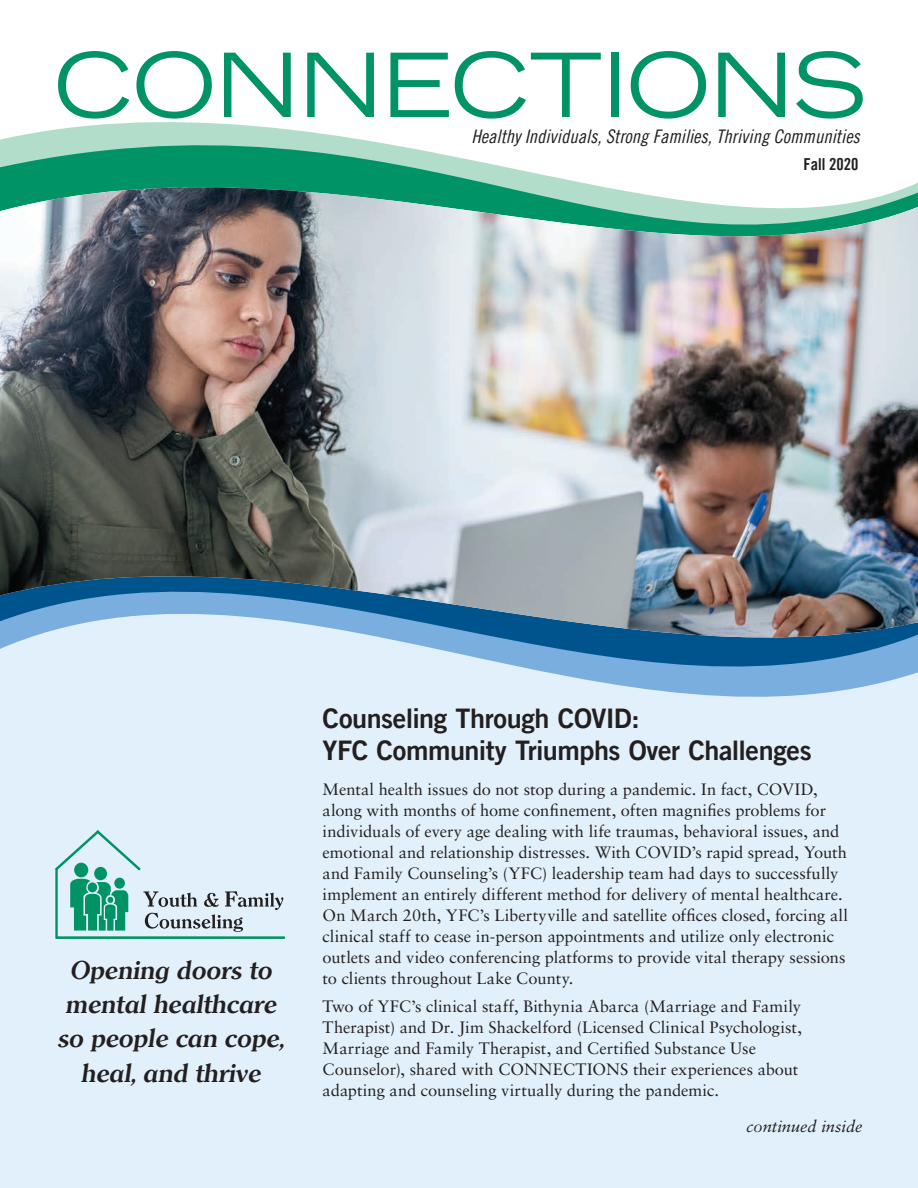
<style>
.page{position:relative;width:918px;height:1188px;background:#fff}
.page>*{position:absolute;margin:0;border:0;box-sizing:border-box;transform-origin:0 0}
.t1{font:expanded 88.5px "Trade Gothic LT Std";letter-spacing:-.005em;color:#009366}
.Headline{font:27px/32.4px "Trade Gothic LT Pro Bd 2";letter-spacing:-.015em;color:#231f20}
.t2{font:italic 700 25.65px/34.2px "Clearly Roman";color:#231f20;text-align:center}
.t3{font:18.75px "Trade Gothic LT Pro Cn 18 Obl";color:#231f20}
.Body_Text{font:16.5px/21px "Sabon LT Std";color:#231f20}
.t4{font:italic 16.5px "Sabon LT Std";color:#231f20}
.t5{font:16.5px "Trade Gothic LT Pro Bd Cn 20";color:#231f20}
</style>
<div class="page">
<div style="left:0;top:605px;width:918px;height:583px;background:#e1f0fa"></div>
<div style="left:94px;top:867px;width:13px;height:13px;background:#009365;border-radius:50%"></div>
<div style="left:74px;top:863px;width:14px;height:14px;background:#009365;border-radius:50%"></div>
<hr style="left:55px;top:868px;width:3px;height:71px;background:#009365">
<svg style="left:55px;top:879px;width:230px;height:60px"></svg>
<svg style="left:55px;top:830px;width:86px;height:41px"></svg>
<svg style="left:0;top:125px;width:918px;height:567px"></svg>
<img style="left:0;top:187px;width:918px;height:452px">
<p class="t1" style="left:54px;top:27px;width:814px">CONNECTIONS</p>
<p class="t3" style="left:472px;top:125px;width:390px">Healthy Individuals, Strong Families, Thriving Communities</p>
<p class="t5" style="left:804px;top:154px;width:56px">Fall 2020</p>
<p class="t2" style="left:57px;top:954px;width:228px">Opening doors to mental healthcare so people can cope, heal, and thrive</p>
<p class="Headline" style="left:323px;top:702px;width:491px">Counseling Through COVID:<br>YFC Community Triumphs Over Challenges</p>
<p class="Body_Text" style="left:323px;top:778px;width:527px">Mental health issues do not stop during a pandemic. In fact, COVID, along with months of home confinement, often magnifies problems for individuals of every age dealing with life traumas, behavioral issues, and emotional and relationship distresses. With COVID’s rapid spread, Youth and Family Counseling’s (YFC) leadership team had days to successfully implement an entirely different method for delivery of mental healthcare.<br>On March 20th, YFC’s Libertyville and satellite offices closed, forcing all clinical staff to cease in-person appointments and utilize only electronic outlets and video conferencing platforms to provide vital therapy sessions to clients throughout Lake County.</p>
<p class="Body_Text" style="left:323px;top:995px;width:481px">Two of YFC’s clinical staff, Bithynia Abarca (Marriage and Family Therapist) and Dr. Jim Shackelford (Licensed Clinical Psychologist, Marriage and Family Therapist, and Certified Substance Use Counselor), shared with CONNECTIONS their experiences about adapting and counseling virtually during the pandemic.</p>
<p class="t4" style="left:746px;top:1117px;width:118px">continued inside</p>
</div>
